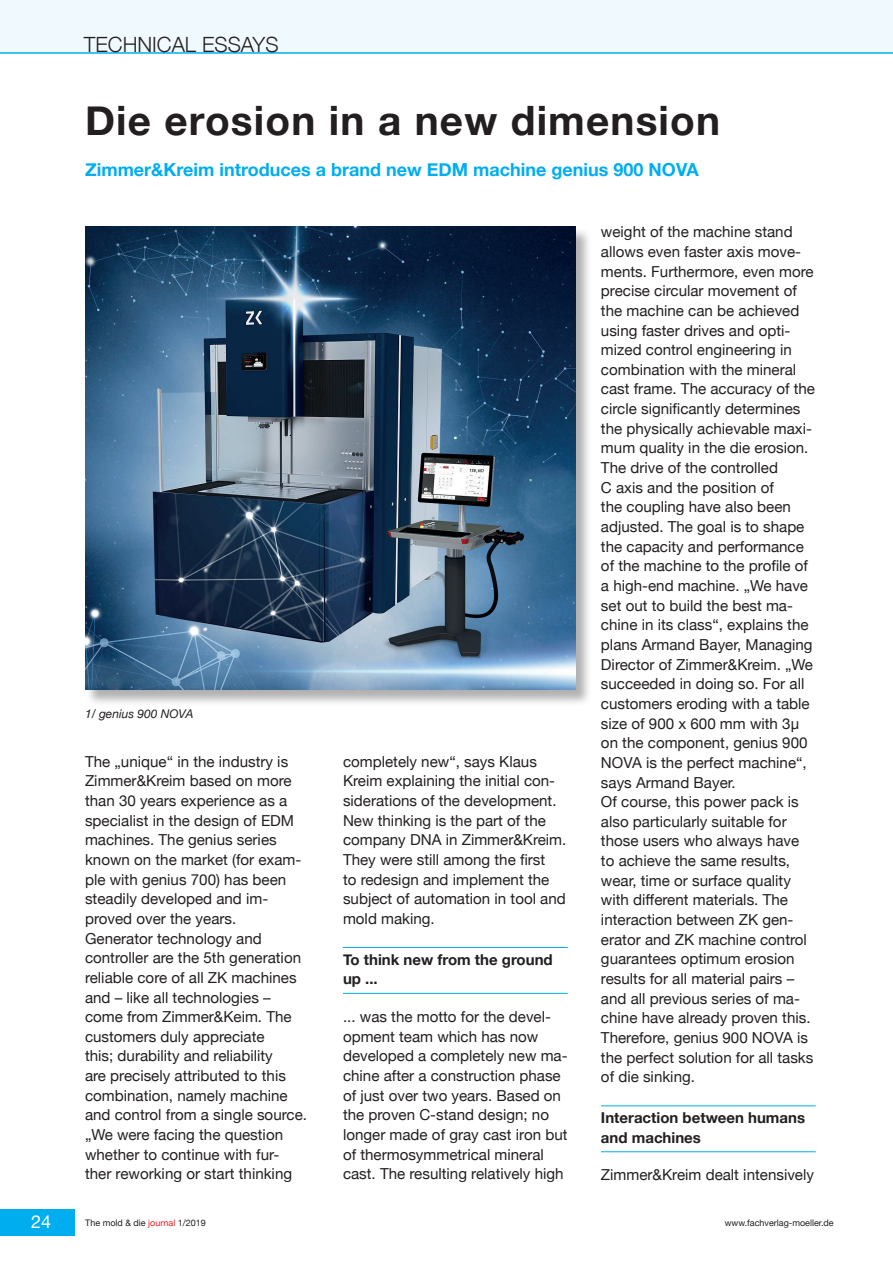
<style>
.page{position:relative;width:893px;height:1263px;background:#fff}
.page>*{position:absolute;margin:0;border:0;box-sizing:border-box;transform-origin:0 0}
.Überschrift{font:700 40.5px "Helvetica Neue";letter-spacing:.03em;color:#231f20}
.t1{font:300 21px "Helvetica Neue";color:#231f20}
.Fließtext{font:700 18px "Helvetica Neue";color:#00aeef}
.Seitenzahl{font:18px "Helvetica Neue";color:#fff}
.Fließtext-2{font:15.15px/19.6px "Helvetica Neue";color:#231f20}
.Zwischenüberschrift{font:700 15px/19.6px "Helvetica Neue";color:#231f20}
.Bildunterschrift{font:italic 12px "Helvetica Neue";color:#231f20}
.t2{font:9px "Helvetica Neue";color:#231f20}
.s1{color:#ee1d23}
</style>
<div class="page">
<div style="left:0;top:0;width:893px;height:54px;background:#f0f9fd"></div>
<div style="left:0;top:1209px;width:74px;height:27px;background:#00aeef"></div>
<hr style="left:343px;top:947px;width:225px;height:1px;background:#00aeef">
<hr style="left:343px;top:993px;width:225px;height:1px;background:#00aeef">
<hr style="left:601px;top:1105px;width:215px;height:1px;background:#00aeef">
<hr style="left:601px;top:1151px;width:215px;height:1px;background:#00aeef">
<div style="left:85px;top:227px;width:507px;height:479px;background:#231f20;opacity:.35"></div>
<img style="left:85px;top:226px;width:490px;height:463px">
<h2 class="t1" style="left:84px;top:27px;width:196px">TECHNICAL ESSAYS</h2>
<p class="Überschrift" style="left:85px;top:89px;width:636px">Die erosion in a new dimension</p>
<p class="Fließtext" style="left:85px;top:156px;width:615px">Zimmer&amp;Kreim introduces a brand new EDM machine genius 900 NOVA</p>
<p class="Bildunterschrift" style="left:85px;top:705px;width:110px">1/ genius 900 NOVA</p>
<p class="Fließtext-2" style="left:85px;top:752px;width:218px">The „unique“ in the industry is<br>Zimmer&amp;Kreim based on more than 30 years experience as a specialist in the design of EDM machines. The genius series known on the market (for exam&shy;ple with genius 700) has been steadily developed and im&shy;proved over the years.</p>
<p class="Fließtext-2" style="left:85px;top:929px;width:223px">Generator technology and controller are the 5th generation reliable core of all ZK machines and – like all technologies – come from Zimmer&amp;Keim. The customers duly appreciate<br>this; durability and reliability<br>are precisely attributed to this combination, namely machine and control from a single source. „We were facing the question whether to continue with fur&shy;ther reworking or start thinking</p>
<p class="Fließtext-2" style="left:343px;top:752px;width:225px">completely new“, says Klaus<br>Kreim explaining the initial con&shy;siderations of the development.<br>New thinking is the part of the company DNA in Zimmer&amp;Kreim.<br>They were still among the first<br>to redesign and implement the subject of automation in tool and mold making.</p>
<p class="Zwischenüberschrift" style="left:343px;top:950px;width:211px">To think new from the ground up ...</p>
<p class="Fließtext-2" style="left:343px;top:1008px;width:226px">... was the motto for the devel&shy;opment team which has now developed a completely new ma&shy;chine after a construction phase of just over two years. Based on the proven C-stand design; no longer made of gray cast iron but of thermosymmetrical mineral cast. The resulting relatively high</p>
<p class="Fließtext-2" style="left:601px;top:223px;width:216px">weight of the machine stand allows even faster axis move&shy;ments. Furthermore, even more precise circular movement of the machine can be achieved using faster drives and opti&shy;mized control engineering in combination with the mineral cast frame. The accuracy of the circle significantly determines the physically achievable maxi&shy;mum quality in the die erosion.</p>
<p class="Fließtext-2" style="left:601px;top:459px;width:213px">The drive of the controlled<br>C axis and the position of<br>the coupling have also been adjusted. The goal is to shape the capacity and performance of the machine to the profile of a high-end machine. „We have set out to build the best ma&shy;chine in its class“, explains the plans Armand Bayer, Managing<br>Director of Zimmer&amp;Kreim. „We succeeded in doing so. For all customers eroding with a table size of 900 x 600 mm with 3μ on the component, genius 900<br>NOVA is the perfect machine“, says Armand Bayer.</p>
<p class="Fließtext-2" style="left:601px;top:793px;width:214px">Of course, this power pack is also particularly suitable for those users who always have to achieve the same results, wear, time or surface quality with different materials. The interaction between ZK gen&shy;erator and ZK machine control guarantees optimum erosion results for all material pairs – and all previous series of ma&shy;chine have already proven this.<br>Therefore, genius 900 NOVA is the perfect solution for all tasks of die sinking.</p>
<p class="Zwischenüberschrift" style="left:601px;top:1108px;width:206px">Interaction between humans and machines</p>
<p class="Fließtext-2" style="left:601px;top:1166px;width:215px">Zimmer&amp;Kreim dealt intensively</p>
<p class="Seitenzahl" style="left:31px;top:1208px;width:22px">24</p>
<p class="t2" style="left:85px;top:1216px;width:122px">The mold &amp; die <span class="s1">journal</span> 1/2019</p>
<p class="t2" style="left:725px;top:1216px;width:110px">www.fachverlag-moeller.de</p>
</div>
